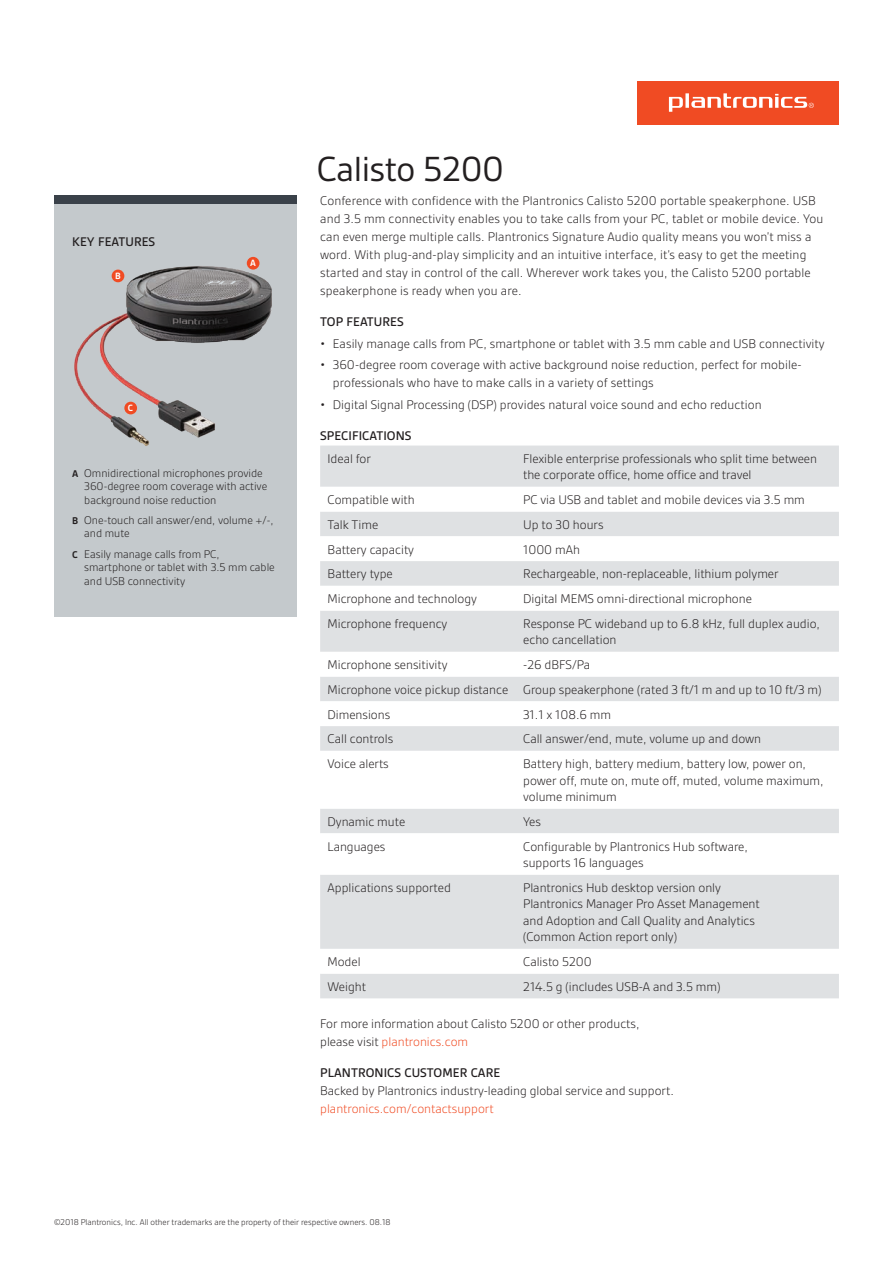
<style>
.page{position:relative;width:893px;height:1263px;background:#fff}
.page>*{position:absolute;margin:0;border:0;box-sizing:border-box;transform-origin:0 0}
.t1{font:37.5px "Gesta";letter-spacing:-.01em;color:#231f20}
.t2{font:300 13.5px/16.5px "Gesta";color:#231f20}
.t3{font:500 13.5px "Gesta";letter-spacing:.005em;color:#231f20}
.t4{font:300 13.5px "Gesta";color:#f04b23}
.t5{font:300 12px/13.5px "Gesta";color:#231f20}
.t6{font:700 9.75px "Gesta";color:#fff}
.t7{font:300 9px "Gesta";color:#231f20}
.s1{font-weight:700;font-size:10.5px}
.s2{color:#f04b23}
</style>
<div class="page">
<div style="left:54px;top:204px;width:242px;height:413px;background:#c4c9cc"></div>
<div style="left:54px;top:196px;width:242px;height:8px;background:#3a4149"></div>
<div style="left:637px;top:81px;width:202px;height:43px;background:#f04b23"></div>
<svg style="left:669px;top:93px;width:145px;height:19px"></svg>
<img style="left:74px;top:256px;width:198px;height:190px">
<div style="left:124px;top:402px;width:13px;height:12px;background:#f04b23;border-radius:50%"></div>
<div style="left:247px;top:257px;width:12px;height:13px;background:#f04b23;border-radius:50%"></div>
<div style="left:112px;top:270px;width:12px;height:12px;background:#f04b23;border-radius:50%"></div>
<div style="left:320px;top:446px;width:519px;height:552px;background:#dfe1e3"></div>
<svg style="left:320px;top:487px;width:519px;height:487px"></svg>
<p class="t3" style="left:72px;top:234px;width:84px">KEY FEATURES</p>
<p class="t6" style="left:115px;top:270px;width:7px">B</p>
<p class="t6" style="left:128px;top:402px;width:7px">C</p>
<p class="t6" style="left:250px;top:257px;width:7px">A</p>
<p class="t5" style="left:84px;top:466px;width:184px;text-indent:-12px"><span class="s1">A</span> Omnidirectional microphones provide<br>360-degree room coverage with active background noise reduction</p>
<p class="t5" style="left:84px;top:513px;width:191px;text-indent:-12px"><span class="s1">B</span> One-touch call answer/end, volume +/-, and mute</p>
<p class="t5" style="left:84px;top:547px;width:192px;text-indent:-12px"><span class="s1">C</span> Easily manage calls from PC, smartphone or tablet with 3.5 mm cable and USB connectivity</p>
<h1 class="t1" style="left:317px;top:147px;width:189px">Calisto 5200</h1>
<p class="t2" style="left:320px;top:192px;width:505px;line-height:18px">Conference with confidence with the Plantronics Calisto 5200 portable speakerphone. USB and 3.5 mm connectivity enables you to take calls from your PC, tablet or mobile device. You can even merge multiple calls. Plantronics Signature Audio quality means you won’t miss a word. With plug-and-play simplicity and an intuitive interface, it’s easy to get the meeting started and stay in control of the call. Wherever work takes you, the Calisto 5200 portable speakerphone is ready when you are.</p>
<p class="t3" style="left:320px;top:314px;width:85px">TOP FEATURES</p>
<p class="t2" style="left:320px;top:335px;width:506px">• Easily manage calls from PC, smartphone or tablet with 3.5 mm cable and USB connectivity</p>
<p class="t2" style="left:333px;top:356px;width:470px;line-height:18px;text-indent:-13px">• 360-degree room coverage with active background noise reduction, perfect for mobile&shy;professionals who have to make calls in a variety of settings</p>
<p class="t2" style="left:320px;top:396px;width:443px">• Digital Signal Processing (DSP) provides natural voice sound and echo reduction</p>
<p class="t3" style="left:320px;top:427px;width:93px">SPECIFICATIONS</p>
<p class="t2" style="left:328px;top:450px;width:45px">Ideal for</p>
<p class="t2" style="left:523px;top:450px;width:295px">Flexible enterprise professionals who split time between the corporate office, home office and travel</p>
<p class="t2" style="left:328px;top:491px;width:89px">Compatible with</p>
<p class="t2" style="left:523px;top:491px;width:283px">PC via USB and tablet and mobile devices via 3.5 mm</p>
<p class="t2" style="left:328px;top:516px;width:52px">Talk Time</p>
<p class="t2" style="left:523px;top:516px;width:82px">Up to 30 hours</p>
<p class="t2" style="left:328px;top:541px;width:88px">Battery capacity</p>
<p class="t2" style="left:523px;top:541px;width:58px">1000 mAh</p>
<p class="t2" style="left:328px;top:566px;width:67px">Battery type</p>
<p class="t2" style="left:523px;top:566px;width:257px">Rechargeable, non-replaceable, lithium polymer</p>
<p class="t2" style="left:328px;top:590px;width:151px">Microphone and technology</p>
<p class="t2" style="left:523px;top:590px;width:230px">Digital MEMS omni-directional microphone</p>
<p class="t2" style="left:328px;top:615px;width:121px">Microphone frequency</p>
<p class="t2" style="left:523px;top:615px;width:298px">Response PC wideband up to 6.8 kHz, full duplex audio, echo cancellation</p>
<p class="t2" style="left:328px;top:656px;width:121px">Microphone sensitivity</p>
<p class="t2" style="left:328px;top:652px;width:495px;line-height:24.8px;text-indent:196px">-26 dBFS/Pa<br>Microphone voice pickup distance Group speakerphone (rated 3 ft/1 m and up to 10 ft/3 m)<br>Dimensions</p>
<p class="t2" style="left:523px;top:706px;width:89px">31.1 x 108.6 mm</p>
<p class="t2" style="left:328px;top:731px;width:67px">Call controls</p>
<p class="t2" style="left:523px;top:731px;width:239px">Call answer/end, mute, volume up and down</p>
<p class="t2" style="left:328px;top:755px;width:63px">Voice alerts</p>
<p class="t2" style="left:523px;top:755px;width:302px">Battery high, battery medium, battery low, power on, power off, mute on, mute off, muted, volume maximum, volume minimum</p>
<p class="t2" style="left:328px;top:813px;width:79px">Dynamic mute</p>
<p class="t2" style="left:523px;top:813px;width:19px">Yes</p>
<p class="t2" style="left:328px;top:838px;width:59px">Languages</p>
<p class="t2" style="left:523px;top:838px;width:226px">Configurable by Plantronics Hub software, supports 16 languages</p>
<p class="t2" style="left:328px;top:879px;width:125px">Applications supported</p>
<p class="t2" style="left:523px;top:879px;width:238px">Plantronics Hub desktop version only Plantronics Manager Pro Asset Management and Adoption and Call Quality and Analytics (Common Action report only)</p>
<p class="t2" style="left:328px;top:953px;width:35px">Model</p>
<p class="t2" style="left:523px;top:953px;width:70px">Calisto 5200</p>
<p class="t2" style="left:328px;top:978px;width:40px">Weight</p>
<p class="t2" style="left:523px;top:978px;width:199px">214.5 g (includes USB-A and 3.5 mm)</p>
<p class="t2" style="left:320px;top:1015px;width:321px;line-height:18px">For more information about Calisto 5200 or other products, please visit <span class="s2">plantronics.com</span></p>
<p class="t3" style="left:320px;top:1065px;width:182px">PLANTRONICS CUSTOMER CARE</p>
<p class="t2" style="left:320px;top:1082px;width:355px">Backed by Plantronics industry-leading global service and support.</p>
<p class="t4" style="left:320px;top:1101px;width:175px">plantronics.com/contactsupport</p>
<p class="t7" style="left:54px;top:1217px;width:338px">©2018 Plantronics, Inc. All other trademarks are the property of their respective owners. 08.18</p>
</div>
